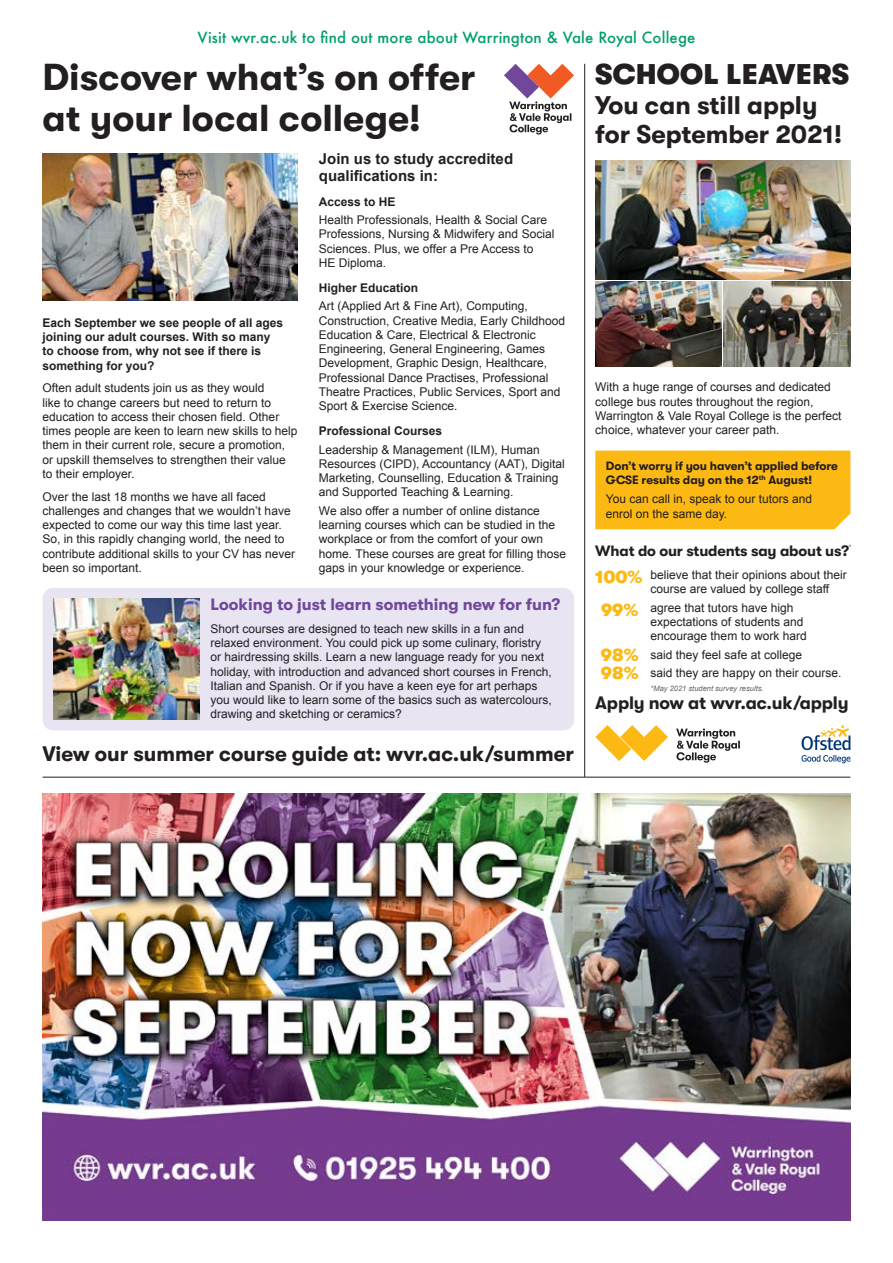
<style>
.page{position:relative;width:893px;height:1263px;background:#fff}
.page>*{position:absolute;margin:0;border:0;box-sizing:border-box;transform-origin:0 0}
.t1{font:700 37.5px/40.5px "GT Walsheim Pro";color:#231f20}
.t2{font:900 28.5px "GT Walsheim Pro";letter-spacing:.005em;color:#231f20}
.t3{font:700 25.5px/28.5px "GT Walsheim Pro";color:#231f20}
.t4{font:700 21px "GT Walsheim Pro";color:#231f20}
.t5{font:700 18px "GT Walsheim Pro";letter-spacing:-.01em;color:#231f20}
.t6{font:900 18px/33px "GT Walsheim Pro";letter-spacing:-.005em;color:#fdb913;text-align:center}
.t7{font:700 16.5px "GT Walsheim Pro";color:#71479c}
.t8{font:500 15px "Futura";letter-spacing:.01em;color:#009f6c}
.t9{font:700 15px/16.5px "Arial";color:#231f20}
.t10{font:700 15px "GT Walsheim Pro";letter-spacing:-.01em;color:#231f20}
.t11{font:15px "Futura Std";letter-spacing:.01em;color:#008752}
.t12{font:12px/14.2px "Arial";color:#231f20}
.t13{font:700 12px/14.2px "Arial";color:#231f20}
.t14{font:700 12px/14.2px "GT Walsheim Pro";letter-spacing:-.005em;color:#231f20}
.t15{font:italic 7.5px "Arial";color:#636466}
</style>
<div class="page">
<div style="left:43px;top:588px;width:531px;height:142px;background:#e9e4f2;border-radius:11px"></div>
<hr style="left:43px;top:777px;width:807px;height:1px;background:#231f20">
<hr style="left:584px;top:64px;width:1px;height:713px;background:#231f20">
<svg style="left:504px;top:64px;width:70px;height:70px"></svg>
<img style="left:595px;top:161px;width:255px;height:119px">
<img style="left:43px;top:153px;width:255px;height:148px">
<img style="left:53px;top:598px;width:147px;height:122px">
<svg style="left:595px;top:725px;width:73px;height:36px"></svg>
<svg style="left:676px;top:728px;width:64px;height:35px"></svg>
<svg style="left:801px;top:725px;width:49px;height:38px"></svg>
<div style="left:595px;top:451px;width:255px;height:78px;background:#fdb913"></div>
<img style="left:595px;top:282px;width:127px;height:85px">
<img style="left:724px;top:282px;width:126px;height:85px">
<img style="left:43px;top:793px;width:807px;height:427px">
<p class="t11" style="left:374px;top:27px;width:146px">www.culche hlife.com</p>
<p class="t8" style="left:198px;top:27px;width:499px">Visit wvr.ac.uk to find out more about Warrington &amp; Vale Royal College</p>
<h1 class="t1" style="left:43px;top:57px;width:434px">Discover what’s on offer at your local college!</h1>
<p class="t9" style="left:319px;top:151px;width:196px">Join us to study accredited qualifications in:</p>
<p class="t13" style="left:319px;top:195px;width:78px">Access to HE</p>
<p class="t12" style="left:319px;top:213px;width:237px">Health Professionals, Health &amp; Social Care Professions, Nursing &amp; Midwifery and Social Sciences. Plus, we offer a Pre Access to<br>HE Diploma.</p>
<p class="t13" style="left:319px;top:281px;width:101px">Higher Education</p>
<p class="t12" style="left:319px;top:299px;width:248px">Art (Applied Art &amp; Fine Art), Computing, Construction, Creative Media, Early Childhood Education &amp; Care, Electrical &amp; Electronic Engineering, General Engineering, Games Development, Graphic Design, Healthcare, Professional Dance Practises, Professional Theatre Practices, Public Services, Sport and Sport &amp; Exercise Science.</p>
<p class="t13" style="left:319px;top:424px;width:125px">Professional Courses</p>
<p class="t12" style="left:319px;top:442px;width:247px">Leadership &amp; Management (ILM), Human Resources (CIPD), Accountancy (AAT), Digital Marketing, Counselling, Education &amp; Training and Supported Teaching &amp; Learning.</p>
<p class="t12" style="left:319px;top:504px;width:249px">We also offer a number of online distance learning courses which can be studied in the workplace or from the comfort of your own home. These courses are great for filling those gaps in your knowledge or experience.</p>
<p class="t13" style="left:43px;top:316px;width:242px">Each September we see people of all ages joining our adult courses. With so many to choose from, why not see if there is something for you?</p>
<p class="t12" style="left:43px;top:381px;width:257px">Often adult students join us as they would<br>like to change careers but need to return to education to access their chosen field. Other times people are keen to learn new skills to help them in their current role, secure a promotion, or upskill themselves to strengthen their value to their employer.</p>
<p class="t12" style="left:43px;top:489px;width:254px">Over the last 18 months we have all faced challenges and changes that we wouldn’t have expected to come our way this time last year.<br>So, in this rapidly changing world, the need to contribute additional skills to your CV has never been so important.</p>
<h3 class="t7" style="left:210px;top:595px;width:351px">Looking to just learn something new for fun?</h3>
<p class="t12" style="left:210px;top:622px;width:343px">Short courses are designed to teach new skills in a fun and relaxed environment. You could pick up some culinary, floristry or hairdressing skills. Learn a new language ready for you next holiday, with introduction and advanced short courses in French, Italian and Spanish. Or if you have a keen eye for art perhaps you would like to learn some of the basics such as watercolours, drawing and sketching or ceramics?</p>
<h3 class="t4" style="left:43px;top:742px;width:533px">View our summer course guide at: wvr.ac.uk/summer</h3>
<h2 class="t2" style="left:595px;top:58px;width:255px">SCHOOL LEAVERS</h2>
<h3 class="t3" style="left:595px;top:91px;width:248px">You can still apply for September 2021!</h3>
<p class="t12" style="left:595px;top:380px;width:248px">With a huge range of courses and dedicated college bus routes throughout the region, Warrington &amp; Vale Royal College is the perfect choice, whatever your career path.</p>
<p class="t14" style="left:606px;top:458px;width:234px">Don’t worry if you haven’t applied before<br>GCSE results day on the 12<sup>th</sup> August!</p>
<p class="t12" style="left:606px;top:492px;width:208px">You can call in, speak to our tutors and enrol on the same day.</p>
<p class="t10" style="left:595px;top:543px;width:255px">What do our students say about us?</p>
<p class="t12" style="left:651px;top:568px;width:198px">believe that their opinions about their course are valued by college staff</p>
<p class="t12" style="left:651px;top:600px;width:158px">agree that tutors have high expectations of students and encourage them to work hard</p>
<p class="t12" style="left:651px;top:645px;width:192px;line-height:18.5px">said they feel safe at college<br>said they are happy on their course.</p>
<p class="t15" style="left:848px;top:543px;width:4px">*</p>
<h3 class="t6" style="left:595px;top:560px;width:49px">100%<br>99%</h3>
<h3 class="t6" style="left:601px;top:646px;width:39px;line-height:17.9px;text-align:left">98%<br>98%</h3>
<h3 class="t5" style="left:595px;top:693px;width:255px">Apply now at wvr.ac.uk/apply</h3>
<p class="t15" style="left:651px;top:683px;width:114px">*May 2021 student survey results.</p>
</div>
